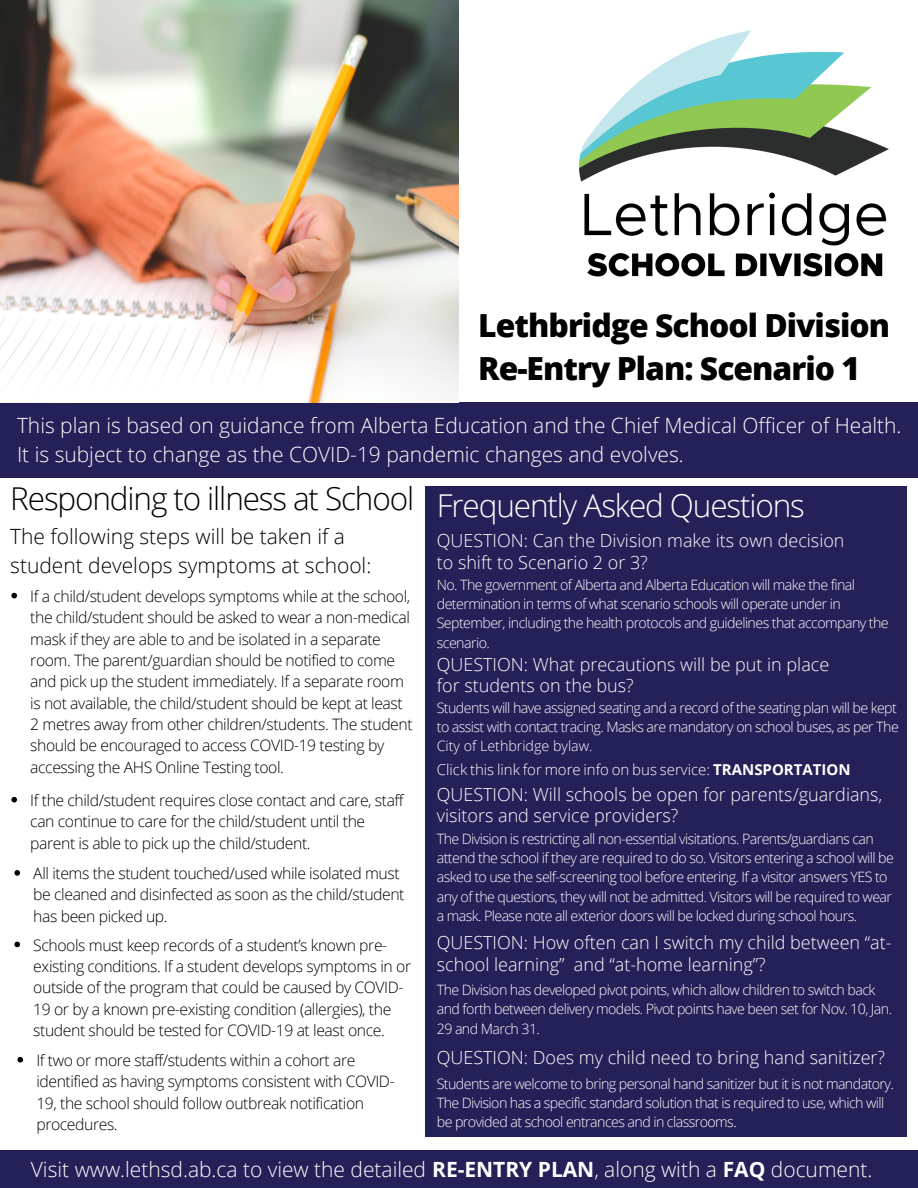
<style>
.page{position:relative;width:918px;height:1188px;background:#fff}
.page>*{position:absolute;margin:0;border:0;box-sizing:border-box;transform-origin:0 0}
.t1{font:800 31.8px/43.8px "Open Sans";letter-spacing:-.03em;color:#000}
.t2{font:300 31.5px "Open Sans";letter-spacing:-.035em;color:#000}
.t3{font:300 31.5px "Open Sans";letter-spacing:-.035em;color:#fff}
.t4{font:300 21px/29.2px "Open Sans";color:#fff}
.t5{font:300 21px/29.2px "Open Sans";color:#000}
.t6{font:300 18px/21.3px "Open Sans";color:#fff}
.t7{font:300 15.75px/21.3px "Open Sans";letter-spacing:-.025em;color:#000}
.t8{font:300 15px "Open Sans";color:#fff}
.t9{font:300 14.25px/19.2px "Open Sans";letter-spacing:-.04em;color:#fff}
.s1{font-weight:700}
</style>
<div class="page">
<div style="left:0;top:402px;width:918px;height:76px;background:#242058"></div>
<img style="left:0;top:0;width:459px;height:403px">
<div style="left:0;top:1150px;width:918px;height:38px;background:#242058"></div>
<div style="left:426px;top:487px;width:481px;height:650px;background:#242058"></div>
<svg style="left:11px;top:593px;width:6px;height:5px"></svg>
<svg style="left:11px;top:797px;width:6px;height:6px"></svg>
<svg style="left:14px;top:870px;width:6px;height:6px"></svg>
<svg style="left:17px;top:1057px;width:6px;height:6px"></svg>
<svg style="left:14px;top:942px;width:6px;height:5px"></svg>
<img style="left:580px;top:31px;width:309px;height:246px">
<h1 class="t1" style="left:478px;top:302px;width:413px">Lethbridge School Division<br>Re-Entry Plan: Scenario 1</h1>
<h3 class="t4" style="left:17px;top:410px;width:886px">This plan is based on guidance from Alberta Education and the Chief Medical Officer of Health.<br>It is subject to change as the COVID-19 pandemic changes and evolves.</h3>
<h2 class="t2" style="left:10px;top:477px;width:405px">Responding to illness at School</h2>
<h3 class="t5" style="left:10px;top:521px;width:363px">The following steps will be taken if a student develops symptoms at school:</h3>
<h2 class="t3" style="left:437px;top:483px;width:370px">Frequently Asked Questions</h2>
<p class="t6" style="left:437px;top:530px;width:409px">QUESTION: Can the Division make its own decision to shift to Scenario 2 or 3?</p>
<p class="t9" style="left:437px;top:575px;width:453px">No. The government of Alberta and Alberta Education will make the final determination in terms of what scenario schools will operate under in September, including the health protocols and guidelines that accompany the scenario.</p>
<p class="t6" style="left:437px;top:653px;width:394px">QUESTION: What precautions will be put in place for students on the bus?</p>
<p class="t9" style="left:437px;top:697px;width:463px">Students will have assigned seating and a record of the seating plan will be kept to assist with contact tracing. Masks are mandatory on school buses, as per The<br>City of Lethbridge bylaw.</p>
<p class="t8" style="left:437px;top:759px;width:415px">Click this link for more info on bus service: <span class="s1">TRANSPORTATION</span></p>
<p class="t6" style="left:437px;top:783px;width:447px">QUESTION: Will schools be open for parents/guardians, visitors and service providers?</p>
<p class="t9" style="left:437px;top:829px;width:459px">The Division is restricting all non-essential visitations. Parents/guardians can attend the school if they are required to do so. Visitors entering a school will be asked to use the self-screening tool before entering. If a visitor answers YES to any of the questions, they will not be admitted. Visitors will be required to wear a mask. Please note all exterior doors will be locked during school hours.</p>
<p class="t6" style="left:437px;top:931px;width:456px">QUESTION: How often can I switch my child between “at&shy;school learning” and “at-home learning”?</p>
<p class="t9" style="left:437px;top:980px;width:457px">The Division has developed pivot points, which allow children to switch back and forth between delivery models. Pivot points have been set for Nov. 10, Jan.<br>29 and March 31.</p>
<p class="t6" style="left:437px;top:1046px;width:450px">QUESTION: Does my child need to bring hand sanitizer?</p>
<p class="t9" style="left:437px;top:1074px;width:459px">Students are welcome to bring personal hand sanitizer but it is not mandatory.<br>The Division has a specific standard solution that is required to use, which will be provided at school entrances and in classrooms.</p>
<p class="t7" style="left:30px;top:585px;width:384px">If a child/student develops symptoms while at the school, the child/student should be asked to wear a non-medical mask if they are able to and be isolated in a separate room. The parent/guardian should be notified to come and pick up the student immediately. If a separate room is not available, the child/student should be kept at least 2 metres away from other children/students. The student should be encouraged to access COVID-19 testing by accessing the AHS Online Testing tool.</p>
<p class="t7" style="left:30px;top:789px;width:375px">If the child/student requires close contact and care, staff can continue to care for the child/student until the parent is able to pick up the child/student.</p>
<p class="t7" style="left:33px;top:862px;width:373px">All items the student touched/used while isolated must be cleaned and disinfected as soon as the child/student has been picked up.</p>
<p class="t7" style="left:33px;top:934px;width:379px">Schools must keep records of a student’s known pre&shy;existing conditions. If a student develops symptoms in or outside of the program that could be caused by COVID-19 or by a known pre-existing condition (allergies), the student should be tested for COVID-19 at least once.</p>
<p class="t7" style="left:36px;top:1049px;width:360px">If two or more staff/students within a cohort are identified as having symptoms consistent with COVID-19, the school should follow outbreak notification procedures.</p>
<h3 class="t4" style="left:31px;top:1154px;width:843px">Visit www.lethsd.ab.ca to view the detailed <span class="s1">RE-ENTRY PLAN</span>, along with a <span class="s1">FAQ</span> document.</h3>
</div>
